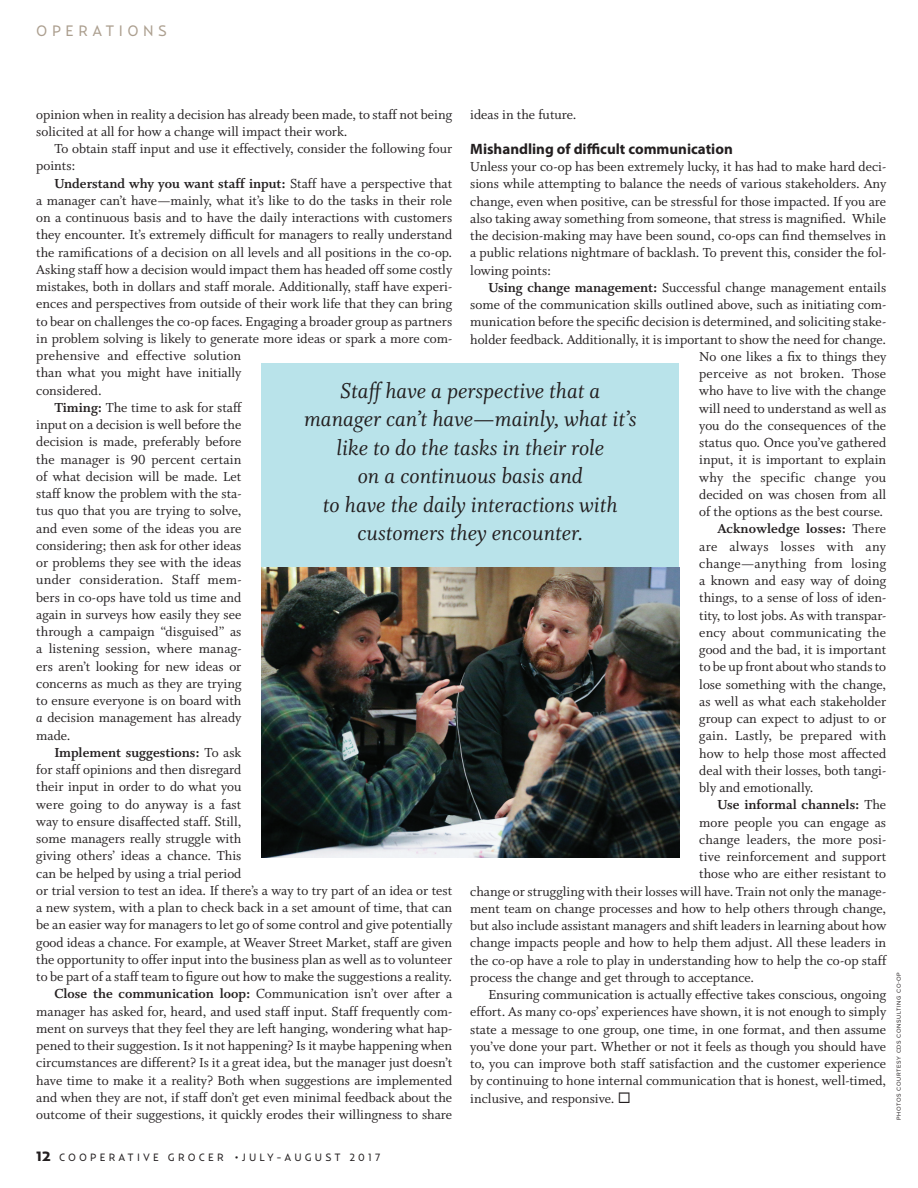
<style>
.page{position:relative;width:918px;height:1188px;background:#fff}
.page>*{position:absolute;margin:0;border:0;box-sizing:border-box;transform-origin:0 0}
.Headline_1_italic{font:24px/28.5px "Whitman Italic LF";color:#231f20;text-align:center}
.CDS_Subhead{font:700 15px "Myriad Pro";color:#231f20}
.Section_heads_right{font:15px "Relay";letter-spacing:.3em;color:#ac9f8f}
.Text_1_indent{font:14.7px/17.2px "Whitman Roman LF";color:#231f20;text-align:justify}
.Text_1{font:14.7px/17.2px "Whitman Roman LF";color:#231f20}
.Text_1_indent-2{font:14.7px "Whitman Bold LF";color:#231f20}
.t1{font:10.5px "Relay";letter-spacing:.3em;color:#231f20}
.Credit{font:6px "Proxima Nova";letter-spacing:.1em;color:#231f20}
.s1{font-family:"Whitman Bold LF"}
.s2{font-family:"Whitman Italic LF"}
.s3{font-family:"Whitman Roman LF"}
.s4{font-family:"Relay Wide";font-weight:900;font-size:13.5px}
.s5{font-family:"Proxima Nova"}
</style>
<div class="page">
<div style="left:262px;top:363px;width:417px;height:308px;background:#b9e3ea"></div>
<img style="left:262px;top:567px;width:417px;height:291px">
<p class="Section_heads_right" style="left:36px;top:22px;width:132px">OPERATIONS</p>
<p class="Text_1" style="left:36px;top:106px;width:417px">opinion when in reality a decision has already been made, to staff not being solicited at all for how a change will impact their work.</p>
<p class="Text_1_indent" style="left:36px;top:140px;width:417px;text-indent:18px">To obtain staff input and use it effectively, consider the following four points:</p>
<p class="Text_1_indent" style="left:36px;top:175px;width:417px;text-align:left;text-indent:18px"><span class="s1">Understand why you want staff input:</span> Staff have a perspective that a manager can’t have—mainly, what it’s like to do the tasks in their role on a continuous basis and to have the daily interactions with customers they encounter. It’s extremely difficult for managers to really understand the ramifications of a decision on all levels and all positions in the co-op.<br>Asking staff how a decision would impact them has headed off some costly mistakes, both in dollars and staff morale. Additionally, staff have experi&shy;ences and perspectives from outside of their work life that they can bring to bear on challenges the co-op faces. Engaging a broader group as partners in problem solving is likely to generate more ideas or spark a more com&shy;prehensive and effective solution<br>than what you might have initially<br>considered.</p>
<p class="Text_1_indent" style="left:36px;top:399px;width:207px;text-indent:18px"><span class="s1">Timing:</span> The time to ask for staff input on a decision is well before the decision is made, preferably before the manager is 90 percent certain of what decision will be made. Let staff know the problem with the sta&shy;tus quo that you are trying to solve, and even some of the ideas you are considering; then ask for other ideas or problems they see with the ideas under consideration. Staff mem&shy;bers in co-ops have told us time and again in surveys how easily they see through a campaign “disguised” as a listening session, where manag&shy;ers aren’t looking for new ideas or concerns as much as they are trying to ensure everyone is on board with <span class="s2">a</span> decision management has already made.</p>
<p class="Text_1_indent" style="left:36px;top:744px;width:417px;text-align:left;text-indent:18px"><span class="s1">Implement suggestions:</span> To ask<br>for staff opinions and then disregard<br>their input in order to do what you<br>were going to do anyway is a fast<br>way to ensure disaffected staff. Still,<br>some managers really struggle with<br>giving others’ ideas a chance. This<br>can be helped by using a trial period<br>or trial version to test an idea. If there’s a way to try part of an idea or test a new system, with a plan to check back in a set amount of time, that can be an easier way for managers to let go of some control and give potentially good ideas a chance. For example, at Weaver Street Market, staff are given the opportunity to offer input into the business plan as well as to volunteer to be part of a staff team to figure out how to make the suggestions a reality.</p>
<p class="Text_1_indent" style="left:36px;top:985px;width:417px;text-indent:18px"><span class="s1">Close the communication loop:</span> Communication isn’t over after a manager has asked for, heard, and used staff input. Staff frequently com&shy;ment on surveys that they feel they are left hanging, wondering what hap&shy;pened to their suggestion. Is it not happening? Is it maybe happening when circumstances are different? Is it a great idea, but the manager just doesn’t have time to make it a reality? Both when suggestions are implemented and when they are not, if staff don’t get even minimal feedback about the outcome of their suggestions, it quickly erodes their willingness to share</p>
<p class="Text_1_indent" style="left:470px;top:106px;width:108px">ideas in the future.</p>
<p class="CDS_Subhead" style="left:470px;top:139px;width:264px">Mishandling of difficult communication</p>
<p class="Text_1" style="left:470px;top:158px;width:417px;text-align:justify">Unless your co-op has been extremely lucky, it has had to make hard deci&shy;sions while attempting to balance the needs of various stakeholders. Any change, even when positive, can be stressful for those impacted. If you are also taking away something from someone, that stress is magnified. While the decision-making may have been sound, co-ops can find themselves in a public relations nightmare of backlash. To prevent this, consider the fol&shy;lowing points:</p>
<p class="Text_1_indent" style="left:470px;top:279px;width:418px;text-align:right"><span class="s1">Using change management:</span> Successful change management entails some of the communication skills outlined above, such as initiating com&shy;munication before the specific decision is determined, and soliciting stake&shy;holder feedback. Additionally, it is important to show the need for change.<br>No one likes a fix to things they<br>perceive as not broken. Those<br>who have to live with the change<br>will need to understand as well as<br>you do the consequences of the<br>status quo. Once you’ve gathered<br>input, it is important to explain<br>why the specific change you<br>decided on was chosen from all<br>of the options as the best course.</p>
<p class="Text_1_indent" style="left:699px;top:520px;width:188px;text-indent:18px"><span class="s1">Acknowledge losses:</span> There are always losses with any change—anything from losing a known and easy way of doing things, to a sense of loss of iden&shy;tity, to lost jobs. As with transpar&shy;ency about communicating the good and the bad, it is important to be up front about who stands to lose something with the change, as well as what each stakeholder group can expect to adjust to or gain. Lastly, be prepared with how to help those most affected deal with their losses, both tangi&shy;bly and emotionally.</p>
<p class="Text_1_indent-2" style="left:717px;top:797px;width:170px">Use informal channels: <span class="s3">The</span></p>
<p class="Text_1_indent" style="left:699px;top:814px;width:188px">more people you can engage as</p>
<p class="Text_1_indent" style="left:699px;top:831px;width:188px">change leaders, the more posi-</p>
<p class="Text_1_indent" style="left:699px;top:848px;width:189px">tive reinforcement and support</p>
<p class="Text_1_indent" style="left:699px;top:865px;width:188px">those who are either resistant to</p>
<p class="Text_1_indent" style="left:470px;top:883px;width:417px">change or struggling with their losses will have. Train not only the manage-</p>
<p class="Text_1_indent" style="left:470px;top:900px;width:417px">ment team on change processes and how to help others through change,</p>
<p class="Text_1_indent" style="left:470px;top:917px;width:417px">but also include assistant managers and shift leaders in learning about how</p>
<p class="Text_1_indent" style="left:470px;top:934px;width:417px">change impacts people and how to help them adjust. All these leaders in</p>
<p class="Text_1_indent" style="left:470px;top:952px;width:417px">the co-op have a role to play in understanding how to help the co-op staff</p>
<p class="Text_1_indent" style="left:470px;top:969px;width:285px">process the change and get through to acceptance.</p>
<p class="Text_1_indent" style="left:470px;top:986px;width:417px;text-indent:18px">Ensuring communication is actually effective takes conscious, ongoing effort. As many co-ops’ experiences have shown, it is not enough to simply state a message to one group, one time, in one format, and then assume you’ve done your part. Whether or not it feels as though you should have to, you can improve both staff satisfaction and the customer experience by continuing to hone internal communication that is honest, well-timed, inclusive, and responsive. ◻</p>
<p class="Headline_1_italic" style="left:304px;top:377px;width:334px">Staff have a perspective that a manager can’t have—mainly, what it’s like to do the tasks in their role<br>on a continuous basis and<br>to have the daily interactions with customers they encounter.</p>
<p class="Credit" style="left:896px;top:1120px;width:149px;rotate:-90deg">PHOTOS COURTESY CDS CONSULTING CO-OP</p>
<p class="t1" style="left:36px;top:1151px;width:346px"><span class="s4">12</span> COOPERATIVE GROCER <span class="s5">•</span>JULY-AUGUST 2017</p>
</div>
